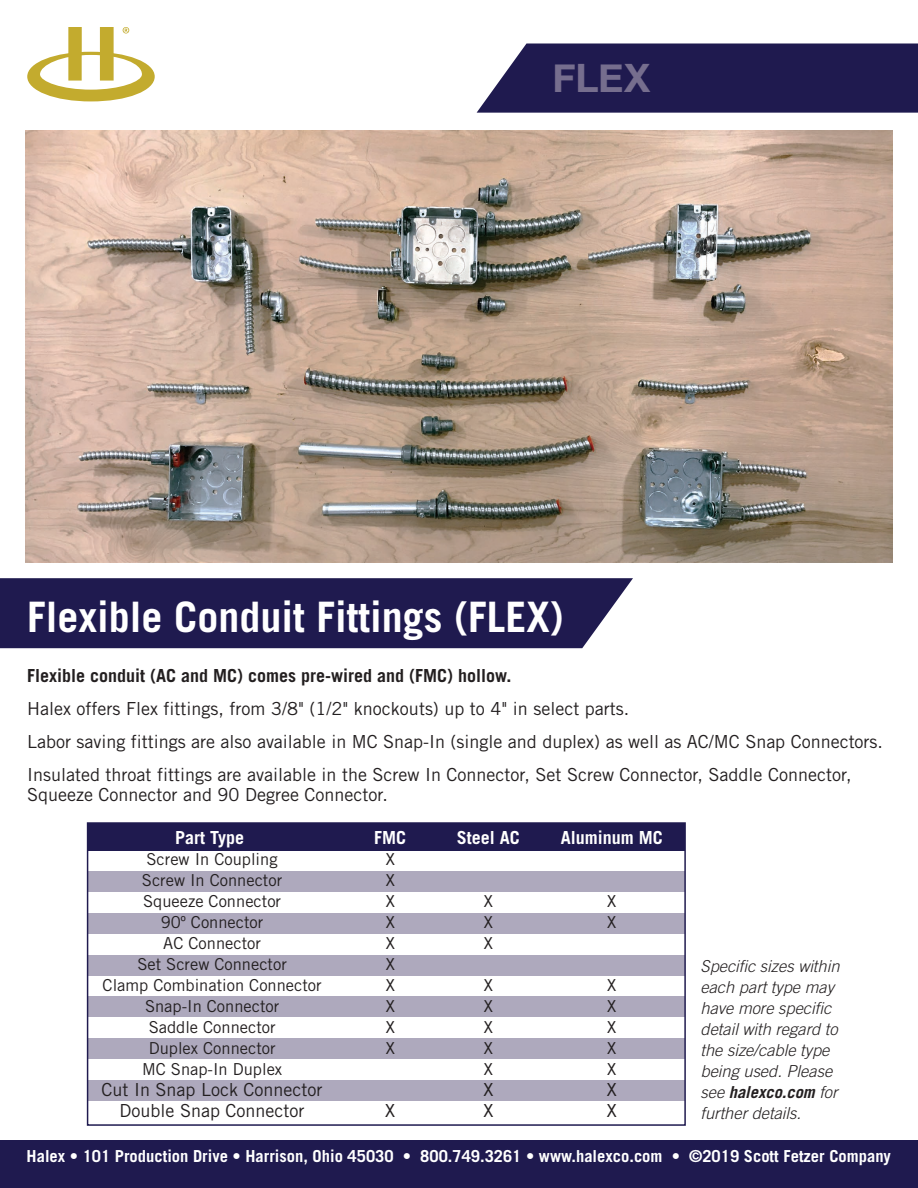
<style>
.page{position:relative;width:918px;height:1188px;background:#fff}
.page>*{position:absolute;margin:0;border:0;box-sizing:border-box;transform-origin:0 0}
.t1{font:700 42px "Trade Gothic";color:#fff}
.t2{font:700 39.15px "Helvetica Neue";color:#766e8e}
.t3{font:18px/33px "Trade Gothic";color:#231f20}
.t4{font:700 18px "Trade Gothic";color:#231f20}
.t5{font:700 18px "Trade Gothic";color:#fff}
.t6{font:16.5px "Trade Gothic";color:#231f20}
.t7{font:italic 300 16.5px/21px "Trade Gothic";color:#231f20}
.t8{font:700 16.5px "Trade Gothic";color:#fff}
.s1{font-weight:700}
</style>
<div class="page">
<svg style="left:477px;top:43px;width:441px;height:70px;background:#2f2a5b"></svg>
<img style="left:26px;top:130px;width:866px;height:433px">
<div style="left:0;top:578px;width:633px;height:70px;background:#1f1a4f"></div>
<div style="left:0;top:1141px;width:918px;height:47px;background:#1f1a4f"></div>
<div style="left:88px;top:823px;width:597px;height:28px;background:#1f1a4f"></div>
<div style="left:88px;top:871px;width:597px;height:21px;background:#aea9bd"></div>
<div style="left:88px;top:913px;width:597px;height:21px;background:#aea9bd"></div>
<div style="left:88px;top:955px;width:597px;height:21px;background:#aea9bd"></div>
<div style="left:88px;top:997px;width:597px;height:20px;background:#aea9bd"></div>
<div style="left:88px;top:1038px;width:597px;height:21px;background:#aea9bd"></div>
<div style="left:88px;top:1080px;width:597px;height:21px;background:#aea9bd"></div>
<svg style="left:27px;top:27px;width:128px;height:74px"></svg>
<h2 class="t2" style="left:553px;top:47px;width:99px">FLEX</h2>
<h1 class="t1" style="left:27px;top:591px;width:538px">Flexible Conduit Fittings (FLEX)</h1>
<p class="t4" style="left:27px;top:665px;width:486px">Flexible conduit (AC and MC) comes pre-wired and (FMC) hollow.</p>
<p class="t3" style="left:27px;top:692px;width:857px">Halex offers Flex fittings, from 3/8" (1/2" knockouts) up to 4" in select parts.<br>Labor saving fittings are also available in MC Snap-In (single and duplex) as well as AC/MC Snap Connectors.<br>Insulated throat fittings are available in the Screw In Connector, Set Screw Connector, Saddle Connector,</p>
<p class="t3" style="left:27px;top:778px;width:362px">Squeeze Connector and 90 Degree Connector.</p>
<p class="t5" style="left:175px;top:827px;width:71px">Part Type</p>
<p class="t5" style="left:374px;top:827px;width:34px">FMC</p>
<p class="t5" style="left:457px;top:827px;width:65px">Steel AC</p>
<p class="t5" style="left:561px;top:827px;width:104px">Aluminum MC</p>
<p class="t6" style="left:147px;top:850px;width:133px">Screw In Coupling</p>
<p class="t6" style="left:386px;top:850px;width:11px">X</p>
<p class="t6" style="left:142px;top:871px;width:142px">Screw In Connector</p>
<p class="t6" style="left:386px;top:871px;width:11px">X</p>
<p class="t6" style="left:143px;top:892px;width:139px">Squeeze Connector</p>
<p class="t6" style="left:386px;top:892px;width:11px">X</p>
<p class="t6" style="left:484px;top:892px;width:11px">X</p>
<p class="t6" style="left:607px;top:892px;width:11px">X</p>
<p class="t6" style="left:161px;top:913px;width:104px">90º Connector</p>
<p class="t6" style="left:386px;top:913px;width:11px">X</p>
<p class="t6" style="left:484px;top:913px;width:11px">X</p>
<p class="t6" style="left:607px;top:913px;width:11px">X</p>
<p class="t6" style="left:163px;top:934px;width:99px">AC Connector</p>
<p class="t6" style="left:386px;top:934px;width:11px">X</p>
<p class="t6" style="left:484px;top:934px;width:11px">X</p>
<p class="t6" style="left:137px;top:955px;width:151px">Set Screw Connector</p>
<p class="t6" style="left:386px;top:955px;width:11px">X</p>
<p class="t6" style="left:103px;top:976px;width:221px">Clamp Combination Connector</p>
<p class="t6" style="left:386px;top:976px;width:11px">X</p>
<p class="t6" style="left:484px;top:976px;width:11px">X</p>
<p class="t6" style="left:607px;top:976px;width:11px">X</p>
<p class="t6" style="left:145px;top:997px;width:136px">Snap-In Connector</p>
<p class="t6" style="left:386px;top:997px;width:11px">X</p>
<p class="t6" style="left:484px;top:997px;width:11px">X</p>
<p class="t6" style="left:607px;top:997px;width:11px">X</p>
<p class="t6" style="left:149px;top:1018px;width:128px">Saddle Connector</p>
<p class="t6" style="left:386px;top:1018px;width:11px">X</p>
<p class="t6" style="left:484px;top:1018px;width:11px">X</p>
<p class="t6" style="left:607px;top:1018px;width:11px">X</p>
<p class="t6" style="left:149px;top:1039px;width:128px">Duplex Connector</p>
<p class="t6" style="left:386px;top:1039px;width:11px">X</p>
<p class="t6" style="left:484px;top:1039px;width:11px">X</p>
<p class="t6" style="left:607px;top:1039px;width:11px">X</p>
<p class="t6" style="left:142px;top:1060px;width:142px">MC Snap-In Duplex</p>
<p class="t6" style="left:484px;top:1060px;width:11px">X</p>
<p class="t6" style="left:607px;top:1060px;width:11px">X</p>
<p class="t3" style="left:102px;top:1073px;width:222px">Cut In Snap Lock Connector</p>
<p class="t3" style="left:483px;top:1073px;width:12px">X</p>
<p class="t3" style="left:607px;top:1073px;width:12px">X</p>
<p class="t3" style="left:120px;top:1094px;width:187px">Double Snap Connector</p>
<p class="t3" style="left:385px;top:1094px;width:12px">X</p>
<p class="t3" style="left:483px;top:1094px;width:12px">X</p>
<p class="t3" style="left:607px;top:1094px;width:12px">X</p>
<p class="t8" style="left:27px;top:1146px;width:866px">Halex • 101 Production Drive • Harrison, Ohio 45030 • 800.749.3261 • www.halexco.com • ©2019 Scott Fetzer Company</p>
<p class="t7" style="left:701px;top:956px;width:141px">Specific sizes within each part type may have more specific detail with regard to the size/cable type being used. Please see <span class="s1">halexco.com</span> for further details.</p>
</div>
